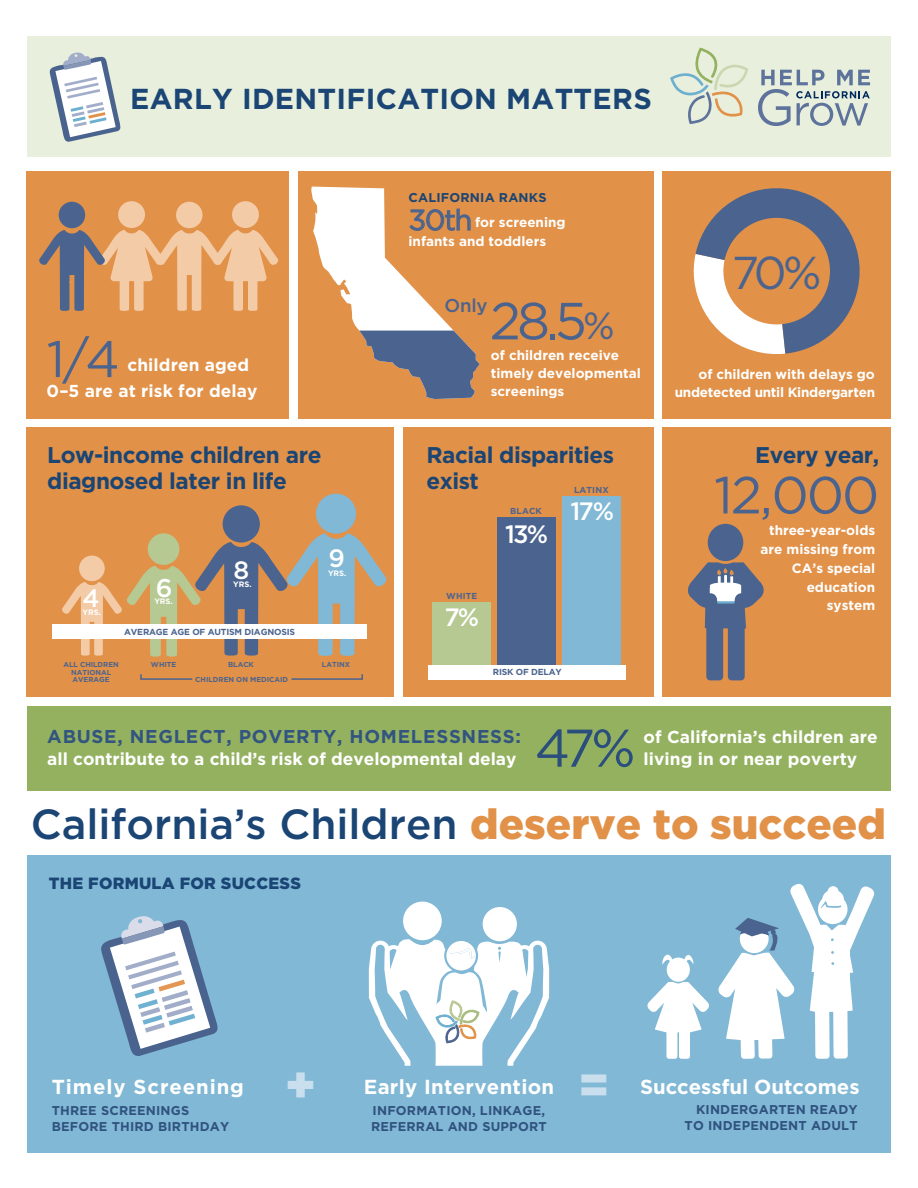
<style>
.page{position:relative;width:918px;height:1188px;background:#fff}
.page>*{position:absolute;margin:0;border:0;box-sizing:border-box;transform-origin:0 0}
.t1{font:52.95px "Gotham";color:#2b4e7d}
.t2{font:52.2px "Gotham";letter-spacing:-.04em;color:#4b648f}
.t3{font:51.3px "Gotham";color:#4b648f}
.t4{font:900 48.45px "Gotham";color:#c9dfed}
.t5{font:46.05px "Gotham";color:#4b648f}
.t6{font:500 42.15px "Gotham";color:#1a4574}
.t7{font:700 28.8px "Gotham";letter-spacing:.01em;color:#1a4574}
.t8{font:500 25.65px "Gotham";color:#fff}
.t9{font:500 25.05px "Gotham";color:#fff}
.t10{font:700 22.65px/26px "Gotham";letter-spacing:-.02em;color:#1a4574}
.t11{font:700 20.25px "Gotham";letter-spacing:.015em;color:#fff}
.t12{font:700 20.25px "Gotham";letter-spacing:.045em;color:#fff}
.t13{font:700 18.6px "Gotham";letter-spacing:.04em;color:#325481}
.t14{font:500 18.6px "Gotham";color:#4b648f}
.t15{font:700 17.25px/25.5px "Gotham";letter-spacing:.005em;color:#fff}
.t16{font:900 16.2px "Gotham";letter-spacing:.015em;color:#1a4574}
.t17{font:700 13.5px/18.8px "Gotham";color:#fff}
.t18{font:700 13.5px/18px "Gotham";letter-spacing:-.02em;color:#fff;text-align:right}
.t19{font:700 12.75px/15.3px "Gotham";letter-spacing:.015em;color:#30527f}
.t20{font:700 12.75px "Gotham";letter-spacing:.015em;color:#1a4574}
.t21{font:700 8.7px "Gotham";letter-spacing:-.02em;color:#4b648f}
.t22{font:700 7.8px "Gotham";color:#fff}
.t23{font:700 7.2px/7.2px "Gotham";color:#4b648f}
.s1{font-weight:400;font-size:28.8px;color:#4b648f}
.s2{font-size:37.8px}
.s3{font-weight:900;color:#e19148}
</style>
<div class="page">
<div style="left:298px;top:171px;width:356px;height:248px;background:#e19148"></div>
<div style="left:26px;top:171px;width:263px;height:248px;background:#e19148"></div>
<div style="left:27px;top:855px;width:864px;height:298px;background:#81b8d5"></div>
<div style="left:403px;top:902px;width:39px;height:38px;background:#fff;border-radius:50%"></div>
<div style="left:483px;top:907px;width:34px;height:34px;background:#fff;border-radius:50%"></div>
<svg style="left:101px;top:916px;width:117px;height:140px"></svg>
<svg style="left:369px;top:939px;width:180px;height:127px"></svg>
<svg style="left:311px;top:187px;width:169px;height:212px"></svg>
<div style="left:27px;top:37px;width:864px;height:120px;background:#e8efdd"></div>
<svg style="left:49px;top:52px;width:72px;height:90px"></svg>
<svg style="left:670px;top:48px;width:78px;height:76px"></svg>
<svg style="left:758px;top:70px;width:112px;height:56px"></svg>
<div style="left:27px;top:706px;width:864px;height:84px;background:#93b15f"></div>
<svg style="left:647px;top:954px;width:62px;height:105px"></svg>
<svg style="left:718px;top:884px;width:156px;height:175px"></svg>
<div style="left:26px;top:428px;width:368px;height:269px;background:#e19148"></div>
<div style="left:223px;top:505px;width:37px;height:38px;background:#4b648f;border-radius:50%"></div>
<svg style="left:62px;top:533px;width:325px;height:124px"></svg>
<div style="left:316px;top:494px;width:40px;height:40px;background:#81b8d5;border-radius:50%"></div>
<div style="left:52px;top:624px;width:315px;height:15px;background:#fff"></div>
<svg style="left:291px;top:674px;width:72px;height:6px"></svg>
<svg style="left:140px;top:674px;width:53px;height:6px"></svg>
<div style="left:403px;top:428px;width:251px;height:269px;background:#e19148"></div>
<div style="left:562px;top:496px;width:59px;height:171px;background:#81b8d5"></div>
<div style="left:497px;top:517px;width:58px;height:150px;background:#4b648f"></div>
<div style="left:433px;top:602px;width:58px;height:65px;background:#b6c992"></div>
<div style="left:429px;top:665px;width:197px;height:14px;background:#fff"></div>
<div style="left:662px;top:428px;width:229px;height:269px;background:#e19148"></div>
<svg style="left:688px;top:524px;width:76px;height:156px"></svg>
<div style="left:118px;top:201px;width:27px;height:27px;background:#f3cba7;border-radius:50%"></div>
<div style="left:176px;top:202px;width:27px;height:26px;background:#f3cba7;border-radius:50%"></div>
<div style="left:232px;top:201px;width:27px;height:27px;background:#f3cba7;border-radius:50%"></div>
<div style="left:59px;top:202px;width:26px;height:26px;background:#4b648f;border-radius:50%"></div>
<svg style="left:39px;top:230px;width:240px;height:81px"></svg>
<div style="left:662px;top:171px;width:229px;height:248px;background:#e19148"></div>
<svg style="left:693px;top:188px;width:167px;height:166px"></svg>
<div style="left:723px;top:218px;width:107px;height:106px;background:#e19148;border-radius:50%"></div>
<h3 class="t7" style="left:130px;top:79px;width:523px">EARLY IDENTIFICATION MATTERS</h3>
<h3 class="t3" style="left:47px;top:328px;width:75px">1/4</h3>
<p class="t15" style="left:47px;top:352px;width:213px;text-indent:81px">children aged<br>0–5 are at risk for delay</p>
<h3 class="t10" style="left:47px;top:442px;width:276px">Low-income children are diagnosed later in life</h3>
<h3 class="t9" style="left:82px;top:582px;width:19px">4</h3>
<p class="t22" style="left:82px;top:607px;width:20px">YRS.</p>
<h3 class="t8" style="left:156px;top:571px;width:18px">6</h3>
<p class="t22" style="left:154px;top:596px;width:20px">YRS.</p>
<h3 class="t9" style="left:233px;top:553px;width:17px">8</h3>
<p class="t22" style="left:233px;top:579px;width:20px">YRS.</p>
<p class="t21" style="left:124px;top:626px;width:173px">AVERAGE AGE OF AUTISM DIAGNOSIS</p>
<p class="t23" style="left:63px;top:660px;width:57px">ALL CHILDREN</p>
<p class="t23" style="left:71px;top:668px;width:42px">NATIONAL<br>AVERAGE</p>
<p class="t23" style="left:151px;top:660px;width:27px">WHITE</p>
<p class="t23" style="left:228px;top:660px;width:27px">BLACK</p>
<p class="t23" style="left:195px;top:675px;width:94px">CHILDREN ON MEDICAID</p>
<h3 class="t9" style="left:329px;top:542px;width:18px">9</h3>
<p class="t22" style="left:328px;top:568px;width:20px">YRS.</p>
<p class="t23" style="left:322px;top:660px;width:30px">LATINX</p>
<p class="t20" style="left:409px;top:189px;width:140px">CALIFORNIA RANKS</p>
<p class="t17" style="left:409px;top:213px;width:159px"><span class="s1">30th</span> for screening infants and toddlers</p>
<h3 class="t14" style="left:445px;top:294px;width:44px">Only</h3>
<h2 class="t2" style="left:490px;top:289px;width:126px">28.5<span class="s2">%</span></h2>
<p class="t17" style="left:491px;top:346px;width:152px;line-height:18px">of children receive timely developmental screenings</p>
<h3 class="t10" style="left:426px;top:442px;width:189px">Racial disparities exist</h3>
<p class="t21" style="left:510px;top:505px;width:33px">BLACK</p>
<p class="t21" style="left:574px;top:484px;width:36px">LATINX</p>
<h3 class="t9" style="left:571px;top:495px;width:45px">17%</h3>
<h3 class="t9" style="left:505px;top:517px;width:45px">13%</h3>
<p class="t21" style="left:446px;top:591px;width:33px">WHITE</p>
<h3 class="t9" style="left:444px;top:601px;width:36px">7%</h3>
<p class="t21" style="left:493px;top:667px;width:71px">RISK OF DELAY</p>
<h3 class="t5" style="left:732px;top:245px;width:91px">70%</h3>
<p class="t18" style="left:675px;top:365px;width:202px">of children with delays go undetected until Kindergarten</p>
<h3 class="t10" style="left:755px;top:442px;width:125px">Every year,</h3>
<h2 class="t2" style="left:714px;top:463px;width:167px">12,000</h2>
<p class="t17" style="left:761px;top:521px;width:116px;text-align:right">three-year-olds are missing from<br>CA’s special education system</p>
<h3 class="t13" style="left:47px;top:724px;width:475px">ABUSE, NEGLECT, POVERTY, HOMELESSNESS:</h3>
<p class="t15" style="left:47px;top:746px;width:471px">all contribute to a child’s risk of developmental delay</p>
<h1 class="t1" style="left:535px;top:716px;width:102px">47%</h1>
<p class="t15" style="left:643px;top:724px;width:236px">of California’s children are</p>
<p class="t15" style="left:643px;top:746px;width:215px">living in or near poverty</p>
<h3 class="t6" style="left:31px;top:796px;width:857px">California’s Children <span class="s3">deserve to succeed</span></h3>
<p class="t16" style="left:49px;top:873px;width:254px">THE FORMULA FOR SUCCESS</p>
<h3 class="t12" style="left:52px;top:1073px;width:194px">Timely Screening</h3>
<h3 class="t4" style="left:285px;top:1055px;width:32px">+</h3>
<h3 class="t11" style="left:364px;top:1073px;width:192px">Early Intervention</h3>
<p class="t19" style="left:373px;top:1103px;width:174px">INFORMATION, LINKAGE,</p>
<p class="t19" style="left:52px;top:1103px;width:179px">THREE SCREENINGS<br>BEFORE THIRD BIRTHDAY</p>
<p class="t19" style="left:371px;top:1118px;width:177px">REFERRAL AND SUPPORT</p>
<h3 class="t4" style="left:578px;top:1055px;width:32px">=</h3>
<h3 class="t11" style="left:640px;top:1073px;width:221px">Successful Outcomes</h3>
<p class="t19" style="left:685px;top:1102px;width:175px;text-align:right">KINDERGARTEN READY<br>TO INDEPENDENT ADULT</p>
</div>
